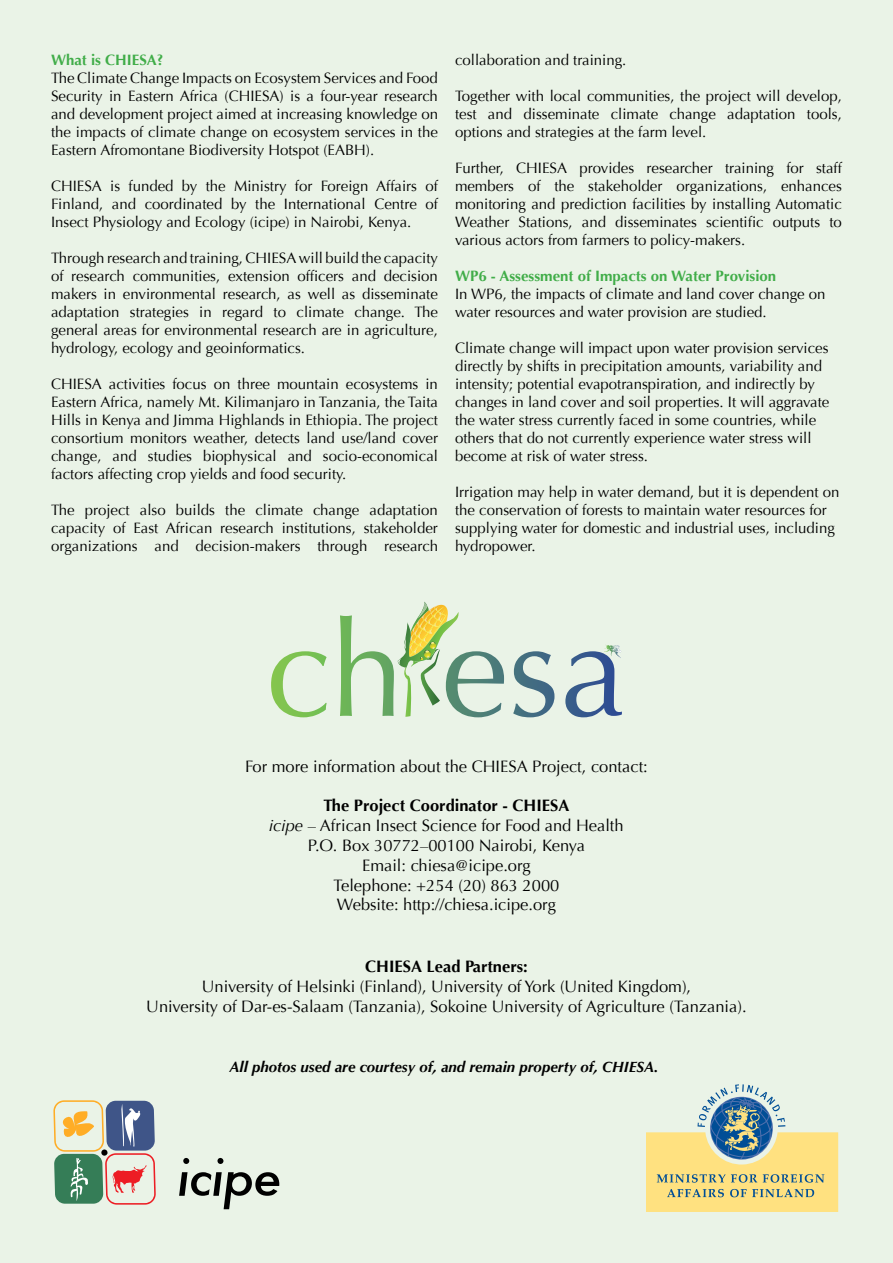
<style>
.page{position:relative;width:893px;height:1263px;background:#eaf3e7}
.page>*{position:absolute;margin:0;border:0;box-sizing:border-box;transform-origin:0 0}
.t1{font:16.5px/19.8px "Optima";color:#000;text-align:center}
.t2{font:700 16.5px "Optima";color:#000}
.t3{font:15px/18px "Optima";color:#000;text-align:justify}
.t4{font:italic 700 15px "Optima";color:#000}
.t5{font:700 15px "Optima";color:#41ad49}
.s1{font-weight:700}
.s2{font-style:italic}
</style>
<div class="page">
<svg style="left:646px;top:1084px;width:192px;height:128px"></svg>
<svg style="left:179px;top:1158px;width:100px;height:51px"></svg>
<svg style="left:53px;top:1100px;width:103px;height:104px"></svg>
<svg style="left:340px;top:602px;width:282px;height:115px"></svg>
<p class="t5" style="left:51px;top:51px;width:114px">What is CHIESA?</p>
<p class="t3" style="left:51px;top:69px;width:388px">The Climate Change Impacts on Ecosystem Services and Food Security in Eastern Africa (CHIESA) is a four-year research and development project aimed at increasing knowledge on the impacts of climate change on ecosystem services in the Eastern Afromontane Biodiversity Hotspot (EABH).</p>
<p class="t3" style="left:51px;top:177px;width:388px">CHIESA is funded by the Ministry for Foreign Affairs of Finland, and coordinated by the International Centre of Insect Physiology and Ecology (icipe) in Nairobi, Kenya.</p>
<p class="t3" style="left:51px;top:249px;width:388px">Through research and training, CHIESA will build the capacity of research communities, extension officers and decision makers in environmental research, as well as disseminate adaptation strategies in regard to climate change. The general areas for environmental research are in agriculture, hydrology, ecology and geoinformatics.</p>
<p class="t3" style="left:51px;top:375px;width:388px">CHIESA activities focus on three mountain ecosystems in Eastern Africa, namely Mt. Kilimanjaro in Tanzania, the Taita Hills in Kenya and Jimma Highlands in Ethiopia. The project consortium monitors weather, detects land use/land cover change, and studies biophysical and socio-economical factors affecting crop yields and food security.</p>
<p class="t3" style="left:51px;top:501px;width:388px">The project also builds the climate change adaptation capacity of East African research institutions, stakeholder organizations and decision-makers through research</p>
<p class="t3" style="left:455px;top:51px;width:173px">collaboration and training.</p>
<p class="t3" style="left:455px;top:87px;width:388px">Together with local communities, the project will develop, test and disseminate climate change adaptation tools, options and strategies at the farm level.</p>
<p class="t3" style="left:455px;top:159px;width:388px">Further, CHIESA provides researcher training for staff members of the stakeholder organizations, enhances monitoring and prediction facilities by installing Automatic Weather Stations, and disseminates scientific outputs to various actors from farmers to policy-makers.</p>
<p class="t5" style="left:455px;top:267px;width:323px">WP6 - Assessment of Impacts on Water Provision</p>
<p class="t3" style="left:455px;top:285px;width:372px">In WP6, the impacts of climate and land cover change on water resources and water provision are studied.</p>
<p class="t3" style="left:455px;top:339px;width:376px;text-align:left">Climate change will impact upon water provision services directly by shifts in precipitation amounts, variability and intensity; potential evapotranspiration, and indirectly by changes in land cover and soil properties. It will aggravate the water stress currently faced in some countries, while others that do not currently experience water stress will become at risk of water stress.</p>
<p class="t3" style="left:455px;top:483px;width:386px;text-align:left">Irrigation may help in water demand, but it is dependent on the conservation of forests to maintain water resources for supplying water for domestic and industrial uses, including hydropower.</p>
<p class="t1" style="left:245px;top:756px;width:404px">For more information about the CHIESA Project, contact:</p>
<p class="t1" style="left:269px;top:796px;width:356px"><span class="s1">The Project Coordinator - CHIESA<br></span><span class="s2">icipe</span> – African Insect Science for Food and Health P.O. Box 30772–00100 Nairobi, Kenya<br>Email: chiesa@icipe.org<br>Telephone: +254 (20) 863 2000<br>Website: http://chiesa.icipe.org</p>
<p class="t2" style="left:365px;top:957px;width:164px">CHIESA Lead Partners:</p>
<p class="t1" style="left:146px;top:976px;width:602px">University of Helsinki (Finland), University of York (United Kingdom),<br>University of Dar-es-Salaam (Tanzania), Sokoine University of Agriculture (Tanzania).</p>
<p class="t4" style="left:230px;top:1058px;width:430px">All photos used are courtesy of, and remain property of, CHIESA.</p>
</div>
